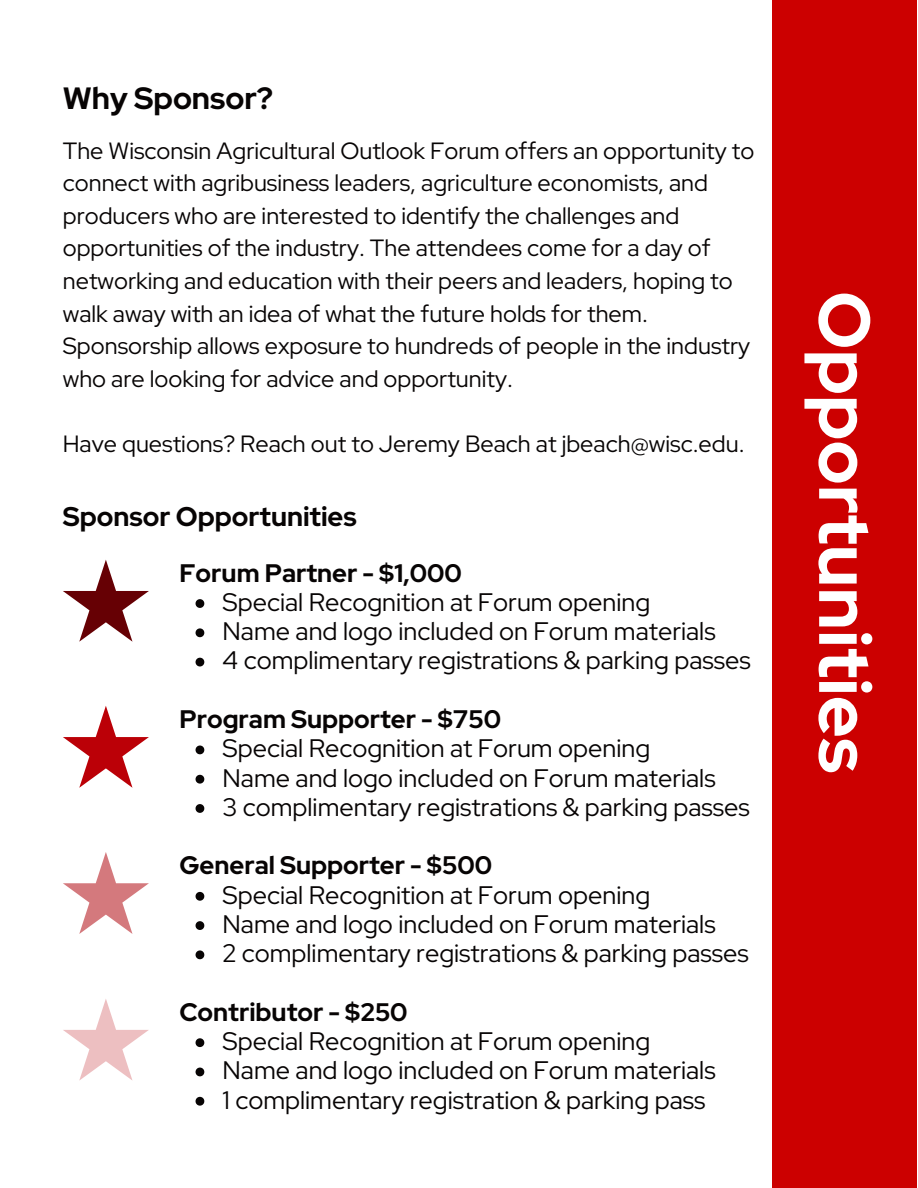
<style>
.page{position:relative;width:918px;height:1188px;background:#fff}
.page>*{position:absolute;margin:0;border:0;box-sizing:border-box;transform-origin:0 0}
.t1{font:700 72px "Red Hat Display";color:#fff}
.t2{font:700 30.75px "Red Hat Display";color:#070404}
.t3{font:700 27px "Red Hat Display";color:#070404}
.t4{font:25.35px "Red Hat Display";color:#070404}
.t5{font:700 25.35px "Red Hat Display";color:#070404}
.t6{font:23.55px/32.7px "Red Hat Display";color:#070404}
</style>
<div class="page">
<div style="left:772px;top:0;width:144px;height:1188px;background:#c00"></div>
<svg style="left:196px;top:599px;width:8px;height:9px"></svg>
<svg style="left:196px;top:628px;width:8px;height:9px"></svg>
<svg style="left:196px;top:658px;width:8px;height:8px"></svg>
<svg style="left:196px;top:746px;width:8px;height:8px"></svg>
<svg style="left:196px;top:775px;width:8px;height:9px"></svg>
<svg style="left:196px;top:804px;width:8px;height:9px"></svg>
<svg style="left:196px;top:892px;width:8px;height:9px"></svg>
<svg style="left:196px;top:921px;width:8px;height:9px"></svg>
<svg style="left:196px;top:950px;width:8px;height:9px"></svg>
<svg style="left:196px;top:1038px;width:8px;height:9px"></svg>
<svg style="left:196px;top:1068px;width:8px;height:8px"></svg>
<svg style="left:196px;top:1097px;width:8px;height:9px"></svg>
<svg style="left:63px;top:560px;width:86px;height:82px"></svg>
<svg style="left:63px;top:706px;width:86px;height:82px"></svg>
<svg style="left:63px;top:852px;width:86px;height:82px"></svg>
<svg style="left:63px;top:999px;width:86px;height:82px"></svg>
<h2 class="t2" style="left:63px;top:78px;width:212px">Why Sponsor?</h2>
<p class="t6" style="left:63px;top:134px;width:693px">The Wisconsin Agricultural Outlook Forum offers an opportunity to connect with agribusiness leaders, agriculture economists, and producers who are interested to identify the challenges and opportunities of the industry. The attendees come for a day of networking and education with their peers and leaders, hoping to walk away with an idea of what the future holds for them.<br>Sponsorship allows exposure to hundreds of people in the industry who are looking for advice and opportunity.</p>
<p class="t6" style="left:63px;top:427px;width:683px">Have questions? Reach out to Jeremy Beach at jbeach@wisc.edu.</p>
<h1 class="t3" style="left:63px;top:499px;width:295px">Sponsor Opportunities</h1>
<h2 class="t5" style="left:179px;top:556px;width:284px">Forum Partner - $1,000</h2>
<p class="t4" style="left:223px;top:585px;width:429px">Special Recognition at Forum opening</p>
<p class="t4" style="left:223px;top:614px;width:495px">Name and logo included on Forum materials</p>
<h2 class="t4" style="left:223px;top:644px;width:530px">4 complimentary registrations &amp; parking passes</h2>
<h2 class="t5" style="left:179px;top:702px;width:323px">Program Supporter - $750</h2>
<p class="t4" style="left:223px;top:731px;width:429px">Special Recognition at Forum opening</p>
<p class="t4" style="left:223px;top:761px;width:495px">Name and logo included on Forum materials</p>
<p class="t4" style="left:223px;top:790px;width:529px">3 complimentary registrations &amp; parking passes</p>
<h2 class="t5" style="left:179px;top:849px;width:314px">General Supporter - $500</h2>
<p class="t4" style="left:223px;top:878px;width:429px">Special Recognition at Forum opening</p>
<p class="t4" style="left:223px;top:907px;width:495px">Name and logo included on Forum materials</p>
<p class="t4" style="left:223px;top:936px;width:528px">2 complimentary registrations &amp; parking passes</p>
<h2 class="t5" style="left:179px;top:995px;width:230px">Contributor - $250</h2>
<p class="t4" style="left:223px;top:1024px;width:429px">Special Recognition at Forum opening</p>
<p class="t4" style="left:223px;top:1053px;width:495px">Name and logo included on Forum materials</p>
<p class="t4" style="left:223px;top:1083px;width:484px">1 complimentary registration &amp; parking pass</p>
<p class="t1" style="left:892px;top:291px;width:484px;rotate:90deg">Opportunities</p>
</div>
